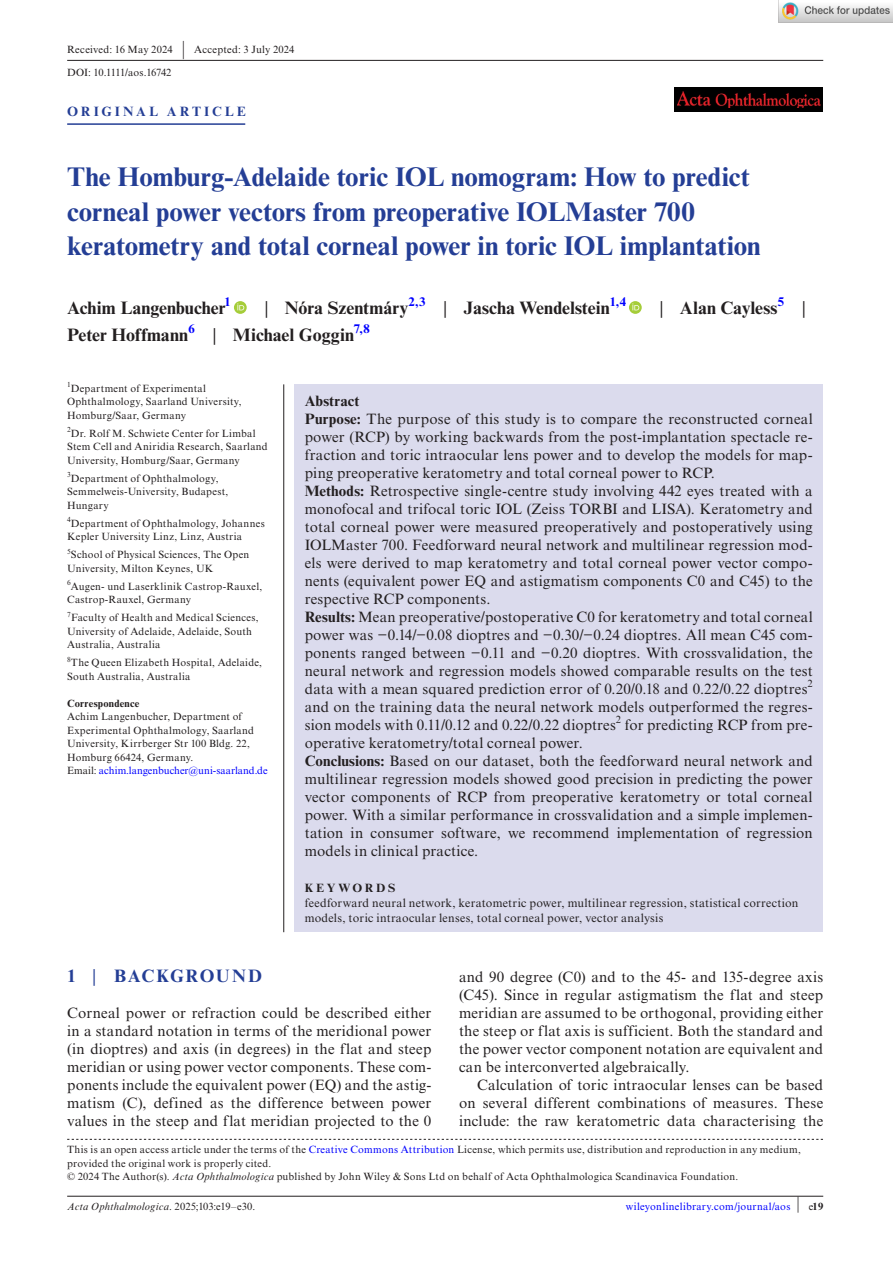
<style>
.page{position:relative;width:893px;height:1263px;background:#fff}
.page>*{position:absolute;margin:0;border:0;box-sizing:border-box;transform-origin:0 0}
.t1{font:700 27px/34.5px "Times New Roman MT Std";letter-spacing:-.005em;color:#243e95}
.t2{font:700 18px "Times New Roman MT Std";color:#231f20}
.t3{font:700 18px "Times New Roman MT Std";letter-spacing:.08em;color:#243e95}
.t4{font:15px/18px "Times New Roman MT Std";letter-spacing:.01em;color:#231f20;text-align:justify}
.t5{font:700 13.5px "Times New Roman MT Std";letter-spacing:.22em;color:#243e95}
.t6{font:12px/15px "Times New Roman MT Std";letter-spacing:.02em;color:#231f20}
.t7{font:700 12px "Times New Roman MT Std";letter-spacing:.23em;color:#231f20}
.t8{font:10.5px/13.5px "Times New Roman MT Std";letter-spacing:.025em;color:#231f20}
.t9{font:10.5px "Times New Roman MT Std";letter-spacing:.025em;color:#00f}
.t10{font:italic 10.5px "Times New Roman MT Std";letter-spacing:.02em;color:#231f20}
.t11{font:700 10.5px "Times New Roman MT Std";letter-spacing:.02em;color:#231f20}
.t12{font:7.35px "Times New Roman MT Std";color:#231f20}
.s1{font-size:19.65px}
.s2{font-weight:400}
.s3{color:#00f}
.s4{font-weight:700}
.s5{font-style:italic}
.s6{font-style:normal}
.s7{font-size:17.4px;color:#231f20}
.s8{color:#231f20}
.s9{font-weight:700;color:#231f20}
</style>
<div class="page">
<hr style="left:67px;top:1196px;width:756px;height:1px;background:#231f20">
<div style="left:674px;top:87px;width:149px;height:25px;background:#000"></div>
<img style="left:677px;top:91px;width:143px;height:17px">
<hr style="left:67px;top:123px;width:178px;height:2px;background:#243e95">
<svg style="left:234px;top:301px;width:13px;height:13px"></svg>
<svg style="left:237px;top:303px;width:7px;height:7px"></svg>
<svg style="left:629px;top:301px;width:13px;height:13px"></svg>
<svg style="left:632px;top:303px;width:7px;height:7px"></svg>
<hr style="left:67px;top:60px;width:756px;height:1px;background:#231f20">
<div style="left:294px;top:384px;width:529px;height:548px;background:#dbdbed"></div>
<hr style="left:283px;top:384px;width:1px;height:548px;background:#231f20">
<svg style="left:67px;top:1139px;width:756px;height:1px"></svg>
<img style="left:779px;top:2px;width:114px;height:20px">
<p class="t8" style="left:67px;top:38px;width:229px;line-height:23px">Received: 16 May 2024 <span class="s1">|</span> Accepted: 3 July 2024<br>DOI: 10.1111/aos.16742</p>
<p class="t5" style="left:67px;top:103px;width:180px">ORIGINAL ARTICLE</p>
<h1 class="t1" style="left:67px;top:159px;width:695px">The Homburg-Adelaide toric IOL nomogram: How to predict corneal power vectors from preoperative IOLMaster 700 keratometry and total corneal power in toric IOL implantation</h1>
<p class="t2" style="left:67px;top:297px;width:165px">Achim Langenbucher<sup>1</sup></p>
<p class="t2" style="left:265px;top:297px;width:363px"><span class="s2">|</span> Nóra Szentmáry<sup>2,3</sup> <span class="s2">|</span> Jascha Wendelstein<sup>1,4</sup></p>
<p class="t2" style="left:660px;top:297px;width:147px"><span class="s2">|</span> Alan Cayless<sup>5</sup> <span class="s2">|</span></p>
<p class="t2" style="left:67px;top:324px;width:304px">Peter Hoffmann<sup>6</sup> <span class="s2">|</span> Michael Goggin<sup>7,8</sup></p>
<p class="t12" style="left:67px;top:380px;width:5px">1</p>
<p class="t8" style="left:67px;top:382px;width:176px;text-indent:4px">Department of Experimental<br>Ophthalmology, Saarland University,<br>Homburg/Saar, Germany</p>
<p class="t12" style="left:67px;top:425px;width:5px">2</p>
<p class="t8" style="left:67px;top:427px;width:202px;text-indent:4px">Dr. Rolf M. Schwiete Center for Limbal<br>Stem Cell and Aniridia Research, Saarland<br>University, Homburg/Saar, Germany</p>
<p class="t12" style="left:67px;top:470px;width:5px">3</p>
<p class="t8" style="left:67px;top:472px;width:163px;text-indent:4px">Department of Ophthalmology,<br>Semmelweis-University, Budapest,<br>Hungary</p>
<p class="t8" style="left:67px;top:517px;width:199px"><sup>4</sup>Department of Ophthalmology, Johannes<br>Kepler University Linz, Linz, Austria</p>
<p class="t8" style="left:67px;top:548px;width:184px"><sup>5</sup>School of Physical Sciences, The Open<br>University, Milton Keynes, UK</p>
<p class="t8" style="left:67px;top:580px;width:197px"><sup>6</sup>Augen- und Laserklinik Castrop-Rauxel,<br>Castrop-Rauxel, Germany</p>
<p class="t8" style="left:67px;top:611px;width:193px"><sup>7</sup>Faculty of Health and Medical Sciences,<br>University of Adelaide, Adelaide, South<br>Australia, Australia</p>
<p class="t8" style="left:67px;top:656px;width:196px"><sup>8</sup>The Queen Elizabeth Hospital, Adelaide,<br>South Australia, Australia</p>
<p class="t11" style="left:67px;top:697px;width:74px">Correspondence</p>
<p class="t8" style="left:67px;top:710px;width:202px">Achim Langenbucher, Department of Experimental Ophthalmology, Saarland University, Kirrberger Str 100 Bldg. 22, Homburg 66424, Germany.<br>Email: <span class="s3">achim.langenbucher@uni-saarland.de</span></p>
<p class="t4" style="left:305px;top:392px;width:509px;text-align:left"><span class="s4">Abstract<br>Purpose:</span> The purpose of this study is to compare the reconstructed corneal power (RCP) by working backwards from the post-implantation spectacle re&shy;fraction and toric intraocular lens power and to develop the models for map&shy;ping preoperative keratometry and total corneal power to RCP.<br><span class="s4">Methods:</span> Retrospective single-centre study involving 442 eyes treated with a monofocal and trifocal toric IOL (Zeiss TORBI and LISA). Keratometry and total corneal power were measured preoperatively and postoperatively using IOLMaster 700. Feedforward neural network and multilinear regression mod&shy;els were derived to map keratometry and total corneal power vector compo&shy;nents (equivalent power EQ and astigmatism components C0 and C45) to the respective RCP components.<br><span class="s4">Results:</span> Mean preoperative/postoperative C0 for keratometry and total corneal power was −0.14/−0.08 dioptres and −0.30/−0.24 dioptres. All mean C45 com&shy;ponents ranged between −0.11 and −0.20 dioptres. With crossvalidation, the neural network and regression models showed comparable results on the test data with a mean squared prediction error of 0.20/0.18 and 0.22/0.22 dioptres<sup>2 </sup>and on the training data the neural network models outperformed the regres&shy;sion models with 0.11/0.12 and 0.22/0.22 dioptres</p>
<p class="t8" style="left:616px;top:713px;width:7px">2</p>
<p class="t4" style="left:625px;top:716px;width:189px">for predicting RCP from pre-</p>
<p class="t4" style="left:305px;top:734px;width:509px;text-align:left">operative keratometry/total corneal power.<br><span class="s4">Conclusions:</span> Based on our dataset, both the feedforward neural network and multilinear regression models showed good precision in predicting the power vector components of RCP from preoperative keratometry or total corneal power. With a similar performance in crossvalidation and a simple implemen&shy;tation in consumer software, we recommend implementation of regression models in clinical practice.</p>
<p class="t7" style="left:305px;top:880px;width:92px">KEYWORDS</p>
<p class="t6" style="left:305px;top:895px;width:495px">feedforward neural network, keratometric power, multilinear regression, statistical correction models, toric intraocular lenses, total corneal power, vector analysis</p>
<p class="t3" style="left:67px;top:965px;width:196px">1 <span class="s2">|</span> BACKGROUND</p>
<p class="t4" style="left:67px;top:1004px;width:366px">Corneal power or refraction could be described either in a standard notation in terms of the meridional power (in dioptres) and axis (in degrees) in the flat and steep meridian or using power vector components. These com&shy;ponents include the equivalent power (EQ) and the astig&shy;matism (C), defined as the difference between power values in the steep and flat meridian projected to the 0</p>
<p class="t4" style="left:459px;top:968px;width:366px">and 90 degree (C0) and to the 45- and 135-degree axis (C45). Since in regular astigmatism the flat and steep meridian are assumed to be orthogonal, providing either the steep or flat axis is sufficient. Both the standard and the power vector component notation are equivalent and can be interconverted algebraically.</p>
<p class="t4" style="left:459px;top:1076px;width:366px;text-indent:18px">Calculation of toric intraocular lenses can be based on several different combinations of measures. These include: the raw keratometric data characterising the</p>
<p class="t8" style="left:67px;top:1143px;width:735px">This is an open access article under the terms of the <span class="s3">Creative Commons Attribution</span> License, which permits use, distribution and reproduction in any medium, provided the original work is properly cited.<br>© 2024 The Author(s). <span class="s5">Acta Ophthalmologica</span> published by John Wiley &amp; Sons Ltd on behalf of Acta Ophthalmologica Scandinavica Foundation.</p>
<p class="t10" style="left:67px;top:1200px;width:190px">Acta Ophthalmologica<span class="s6">. 2025;103:e19–e30.</span></p>
<p class="t9" style="left:626px;top:1200px;width:199px">wileyonlinelibrary.com/journal/aos <span class="s7">|</span> <span class="s8">e</span><span class="s9">19</span></p>
</div>
